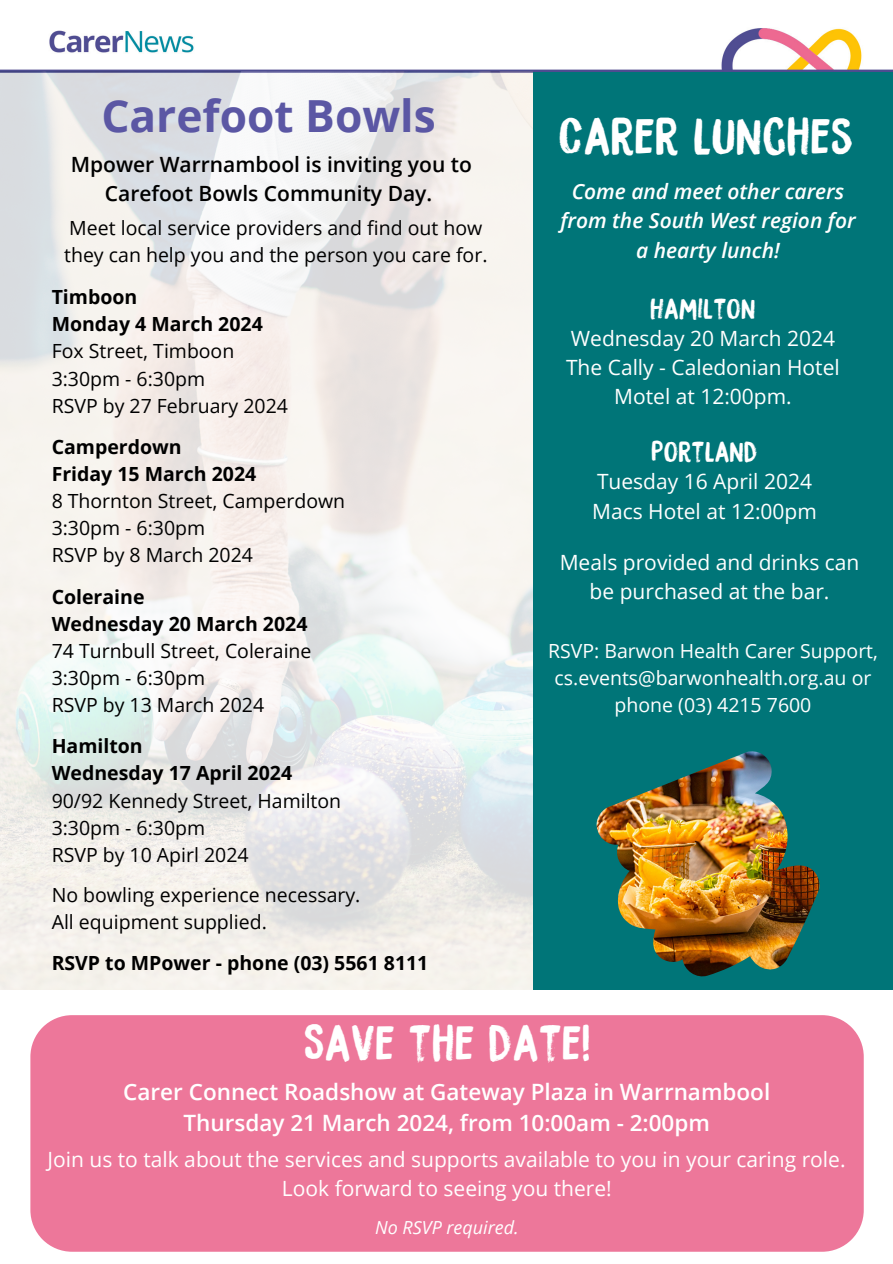
<style>
.page{position:relative;width:893px;height:1264px;background:#fff}
.page>*{position:absolute;margin:0;border:0;box-sizing:border-box;transform-origin:0 0}
.t1{font:46.5px "Bocadillo";color:#fff}
.t2{font:45px "Bocadillo";color:#fff}
.t3{font:700 44.25px "Open Sans";color:#5b57a4}
.t4{font:25.5px "Bocadillo";color:#fff}
.t5{font:600 22.5px/31.5px "Open Sans";color:#fff;text-align:center}
.t6{font:21px/29.2px "Open Sans";color:#fff;text-align:center}
.t7{font:21px/29.2px "Open Sans";color:#fff;text-align:center}
.t8{font:italic 600 21px/29.2px "Open Sans";color:#fff;text-align:center}
.t9{font:600 21px/29.2px "Open Sans";color:#000;text-align:center}
.t10{font:19.5px "Open Sans";color:#000}
.t11{font:700 19.5px "Open Sans";color:#000}
.t12{font:19.5px/27px "Open Sans";color:#000}
.t13{font:19.5px/27px "Open Sans";color:#fff;text-align:center}
.t14{font:italic 18px "Open Sans";color:#fff}
</style>
<div class="page">
<img style="left:0;top:28px;width:892px;height:1224px">
<div style="left:532px;top:72px;width:360px;height:917px;background:#007578"></div>
<img style="left:0;top:72px;width:532px;height:917px">
<img style="left:596px;top:751px;width:223px;height:225px">
<div style="left:30px;top:1015px;width:833px;height:236px;background:#ed779a"></div>
<p class="t3" style="left:101px;top:85px;width:336px">Carefoot Bowls</p>
<p class="t9" style="left:71px;top:149px;width:402px">Mpower Warrnambool is inviting you to<br>Carefoot Bowls Community Day.</p>
<h4 class="t12" style="left:64px;top:214px;width:425px">Meet local service providers and find out how they can help you and the person you care for.</h4>
<p class="t11" style="left:52px;top:283px;width:87px">Timboon</p>
<p class="t11" style="left:52px;top:310px;width:212px">Monday 4 March 2024</p>
<p class="t10" style="left:52px;top:337px;width:184px">Fox Street, Timboon</p>
<p class="t10" style="left:52px;top:365px;width:155px">3:30pm - 6:30pm</p>
<p class="t10" style="left:52px;top:392px;width:238px">RSVP by 27 February 2024</p>
<p class="t11" style="left:52px;top:433px;width:131px">Camperdown</p>
<p class="t11" style="left:52px;top:460px;width:206px">Friday 15 March 2024</p>
<p class="t10" style="left:52px;top:487px;width:295px">8 Thornton Street, Camperdown</p>
<p class="t10" style="left:52px;top:514px;width:155px">3:30pm - 6:30pm</p>
<p class="t10" style="left:52px;top:541px;width:203px">RSVP by 8 March 2024</p>
<p class="t11" style="left:52px;top:582px;width:94px">Coleraine</p>
<p class="t11" style="left:52px;top:610px;width:257px">Wednesday 20 March 2024</p>
<p class="t10" style="left:52px;top:637px;width:261px">74 Turnbull Street, Coleraine</p>
<p class="t10" style="left:52px;top:664px;width:155px">3:30pm - 6:30pm</p>
<p class="t10" style="left:52px;top:691px;width:214px">RSVP by 13 March 2024</p>
<p class="t11" style="left:52px;top:732px;width:93px">Hamilton</p>
<p class="t11" style="left:52px;top:759px;width:242px">Wednesday 17 April 2024</p>
<h5 class="t10" style="left:52px;top:786px;width:291px">90/92 Kennedy Street, Hamilton</h5>
<h2 class="t10" style="left:52px;top:813px;width:155px">3:30pm - 6:30pm</h2>
<h3 class="t10" style="left:52px;top:841px;width:198px">RSVP by 10 Apirl 2024</h3>
<h4 class="t12" style="left:52px;top:881px;width:310px">No bowling experience necessary.</h4>
<h4 class="t12" style="left:52px;top:908px;width:217px">All equipment supplied.</h4>
<p class="t11" style="left:52px;top:949px;width:378px">RSVP to MPower - phone (03) 5561 8111</p>
<h3 class="t1" style="left:558px;top:112px;width:296px">CARER LUNCHES</h3>
<p class="t8" style="left:560px;top:176px;width:297px">Come and meet other carers from the South West region for a hearty lunch!</p>
<h1 class="t4" style="left:650px;top:295px;width:107px">HAMILTON</h1>
<h1 class="t7" style="left:566px;top:323px;width:275px">Wednesday 20 March 2024<br>The Cally - Caledonian Hotel<br>Motel at 12:00pm.</h1>
<p class="t4" style="left:651px;top:438px;width:108px">PORTLAND</p>
<p class="t7" style="left:592px;top:466px;width:226px;text-align:left">Tuesday 16 April 2024<br>Macs Hotel at 12:00pm</p>
<p class="t6" style="left:559px;top:547px;width:301px">Meals provided and drinks can be purchased at the bar.</p>
<p class="t13" style="left:548px;top:637px;width:331px">RSVP: Barwon Health Carer Support, cs.events@barwonhealth.org.au or phone (03) 4215 7600</p>
<p class="t2" style="left:304px;top:1019px;width:288px">SAVE THE DATE!</p>
<h2 class="t5" style="left:123px;top:1075px;width:648px">Carer Connect Roadshow at Gateway Plaza in Warrnambool<br>Thursday 21 March 2024, from 10:00am - 2:00pm</h2>
<h3 class="t6" style="left:48px;top:1143px;width:799px">Join us to talk about the services and supports available to you in your caring role.<br>Look forward to seeing you there!</h3>
<h4 class="t14" style="left:375px;top:1214px;width:145px">No RSVP required.</h4>
</div>
